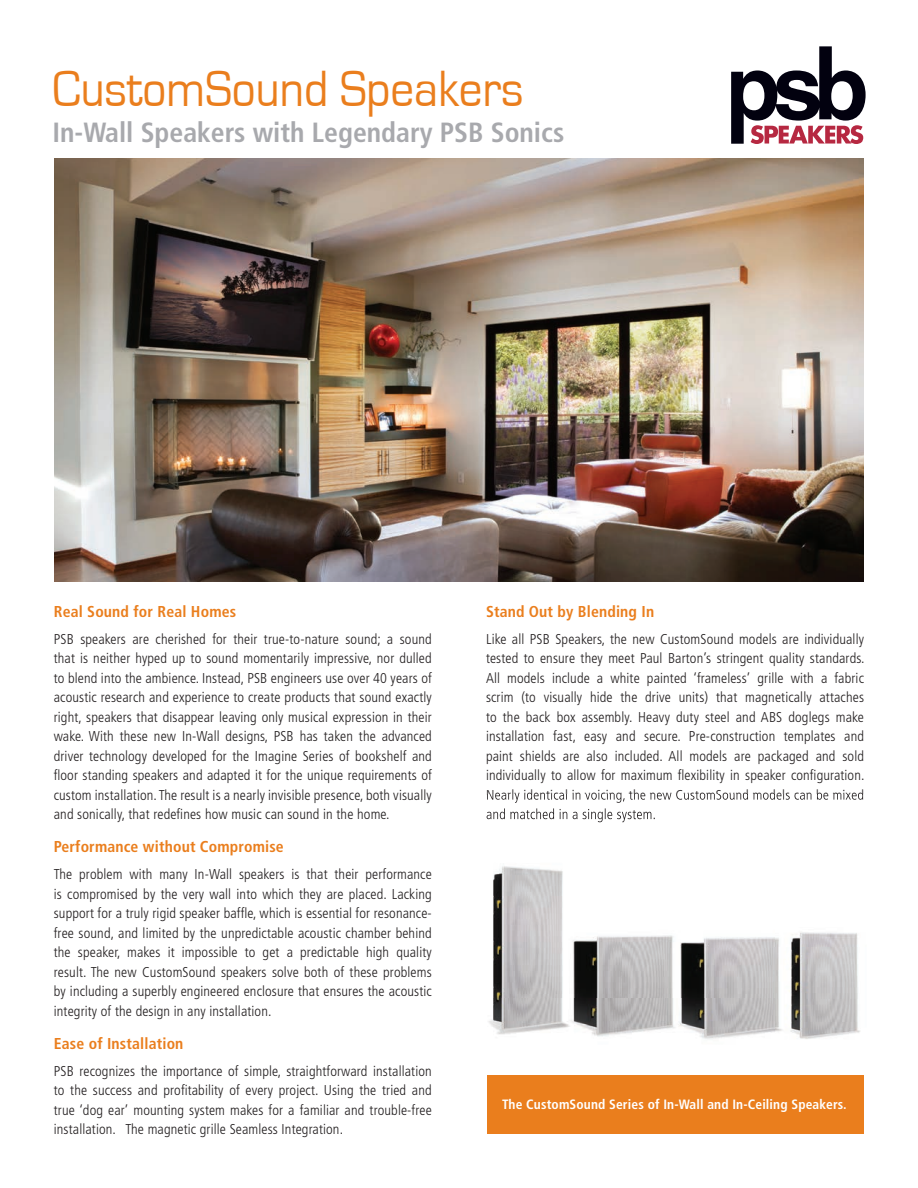
<style>
.page{position:relative;width:918px;height:1188px;background:#fff}
.page>*{position:absolute;margin:0;border:0;box-sizing:border-box;transform-origin:0 0}
.t1{font:52.5px "Eurostile";color:#ea7e1d;scale:.9 1}
.t2{font:700 condensed 27.75px "Frutiger";color:#a8a9ad}
.t3{font:700 condensed 15.75px "Frutiger";letter-spacing:.01em;color:#ea7e1d}
.t4{font:300 condensed 14.25px/19.5px "Frutiger";letter-spacing:.01em;color:#231f20;text-align:justify}
.t5{font:700 condensed 13.5px "Frutiger";letter-spacing:.01em;color:#fff}
</style>
<div class="page">
<div style="left:487px;top:1076px;width:377px;height:58px;background:#ea7e1d"></div>
<img style="left:54px;top:159px;width:810px;height:422px">
<svg style="left:731px;top:46px;width:135px;height:98px"></svg>
<img style="left:486px;top:816px;width:136px;height:183px">
<img style="left:622px;top:822px;width:152px;height:177px">
<img style="left:774px;top:932px;width:86px;height:107px">
<img style="left:488px;top:999px;width:286px;height:40px">
<img style="left:487px;top:795px;width:377px;height:8px">
<img style="left:487px;top:808px;width:168px;height:14px">
<h1 class="t1" style="left:52px;top:61px;width:525px">CustomSound Speakers</h1>
<h2 class="t2" style="left:52px;top:116px;width:513px">In-Wall Speakers with Legendary PSB Sonics</h2>
<p class="t3" style="left:54px;top:602px;width:184px">Real Sound for Real Homes</p>
<p class="t4" style="left:54px;top:629px;width:380px">PSB speakers are cherished for their true-to-nature sound; a sound that is neither hyped up to sound momentarily impressive, nor dulled to blend into the ambience. Instead, PSB engineers use over 40 years of acoustic research and experience to create products that sound exactly right, speakers that disappear leaving only musical expression in their wake. With these new In-Wall designs, PSB has taken the advanced driver technology developed for the Imagine Series of bookshelf and floor standing speakers and adapted it for the unique requirements of custom installation. The result is a nearly invisible presence, both visually and sonically, that redefines how music can sound in the home.</p>
<p class="t3" style="left:54px;top:837px;width:231px">Performance without Compromise</p>
<p class="t4" style="left:54px;top:865px;width:380px">The problem with many In-Wall speakers is that their performance is compromised by the very wall into which they are placed. Lacking support for a truly rigid speaker baffle, which is essential for resonance&shy;free sound, and limited by the unpredictable acoustic chamber behind the speaker, makes it impossible to get a predictable high quality result. The new CustomSound speakers solve both of these problems by including a superbly engineered enclosure that ensures the acoustic integrity of the design in any installation.</p>
<p class="t3" style="left:54px;top:1034px;width:131px">Ease of Installation</p>
<p class="t4" style="left:54px;top:1061px;width:380px">PSB recognizes the importance of simple, straightforward installation to the success and profitability of every project. Using the tried and true ‘dog ear’ mounting system makes for a familiar and trouble-free installation. The magnetic grille Seamless Integration.</p>
<p class="t3" style="left:486px;top:602px;width:170px">Stand Out by Blending In</p>
<p class="t4" style="left:486px;top:629px;width:380px">Like all PSB Speakers, the new CustomSound models are individually tested to ensure they meet Paul Barton’s stringent quality standards.<br>All models include a white painted ‘frameless’ grille with a fabric scrim (to visually hide the drive units) that magnetically attaches to the back box assembly. Heavy duty steel and ABS doglegs make installation fast, easy and secure. Pre-construction templates and paint shields are also included. All models are packaged and sold individually to allow for maximum flexibility in speaker configuration.<br>Nearly identical in voicing, the new CustomSound models can be mixed</p>
<p class="t5" style="left:502px;top:1096px;width:346px">The CustomSound Series of In-Wall and In-Ceiling Speakers.</p>
</div>
